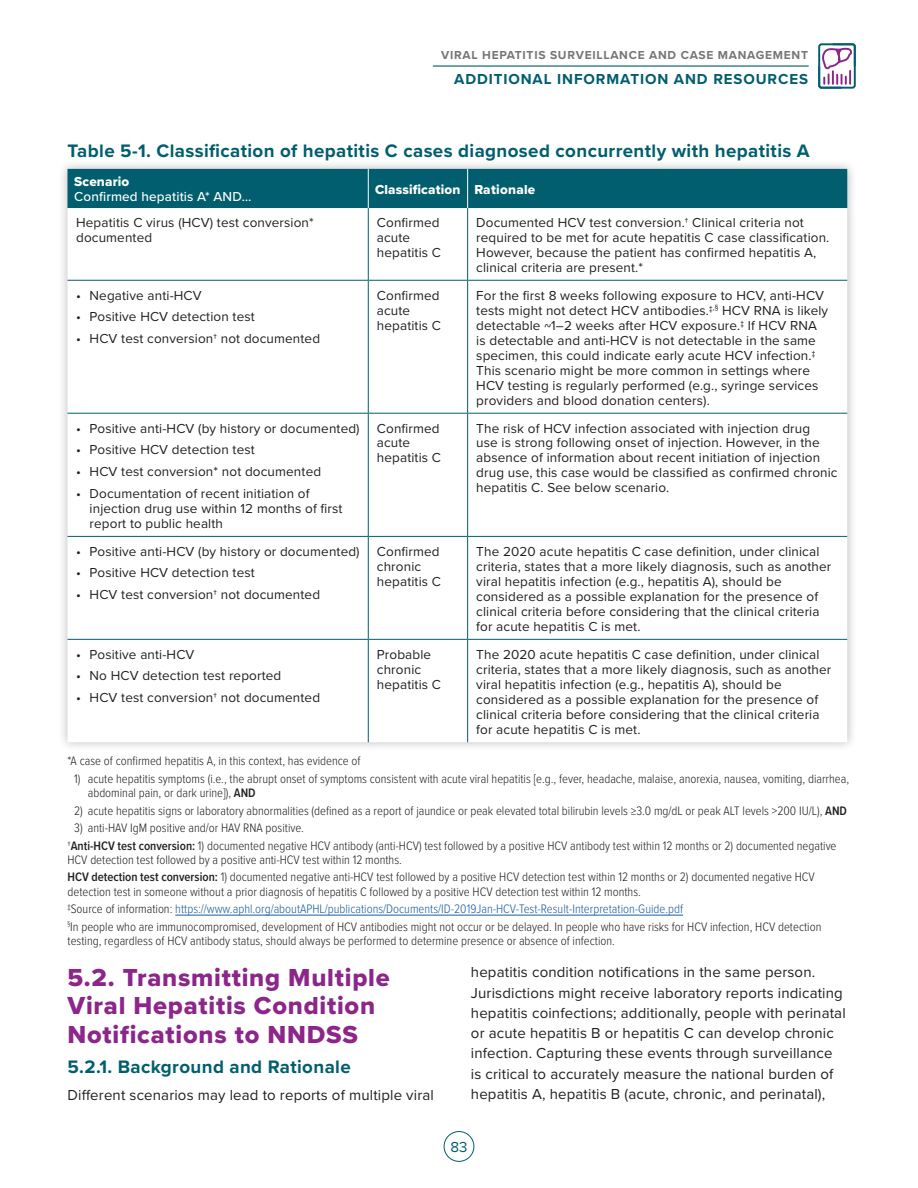
<style>
.page{position:relative;width:918px;height:1188px;background:#fff}
.page>*{position:absolute;margin:0;border:0;box-sizing:border-box;transform-origin:0 0}
.t1{font:25.5px/28.5px "Proxima Nova Extrabld";letter-spacing:.03em;color:#8c268a}
.t2{font:700 18.75px "Proxima Nova";letter-spacing:.02em;color:#005e6e}
.t3{font:15px/20.2px "Proxima Nova";letter-spacing:.01em;color:#231f20}
.t4{font:700 15px "Proxima Nova";letter-spacing:.06em;color:#005e6e}
.t5{font:15px "Proxima Nova";color:#005e6e}
.t6{font:13.5px/15px "Proxima Nova";letter-spacing:.01em;color:#231f20}
.t7{font:13.5px "Proxima Nova Extrabld";letter-spacing:.01em;color:#fff}
.t8{font:500 13.5px "Proxima Nova";letter-spacing:.01em;color:#fff}
.t9{font:300 12.75px/14.2px "Proxima Nova Cond";color:#231f20}
.t10{font:700 12px "Proxima Nova";letter-spacing:.06em;color:#777677}
.s1{font-weight:600}
.s2{color:#175d9e}
</style>
<div class="page">
<div style="left:58px;top:159px;width:799px;height:593px;background:#231f20;opacity:.3"></div>
<div style="left:68px;top:169px;width:779px;height:39px;background:#005e6e"></div>
<svg style="left:68px;top:208px;width:779px;height:534px"></svg>
<hr style="left:68px;top:536px;width:300px;height:1px;background:#005e6e">
<hr style="left:368px;top:536px;width:100px;height:1px;background:#005e6e">
<hr style="left:468px;top:536px;width:379px;height:1px;background:#005e6e">
<hr style="left:368px;top:169px;width:1px;height:39px;background:#fff">
<hr style="left:467px;top:169px;width:1px;height:39px;background:#fff">
<hr style="left:368px;top:208px;width:1px;height:72px;background:#005e6e">
<hr style="left:467px;top:208px;width:1px;height:72px;background:#005e6e">
<hr style="left:68px;top:280px;width:300px;height:1px;background:#005e6e">
<hr style="left:368px;top:280px;width:100px;height:1px;background:#005e6e">
<hr style="left:368px;top:281px;width:1px;height:132px;background:#005e6e">
<hr style="left:468px;top:280px;width:379px;height:1px;background:#005e6e">
<hr style="left:467px;top:281px;width:1px;height:132px;background:#005e6e">
<hr style="left:368px;top:414px;width:1px;height:122px;background:#005e6e">
<hr style="left:467px;top:414px;width:1px;height:122px;background:#005e6e">
<hr style="left:368px;top:537px;width:1px;height:102px;background:#005e6e">
<hr style="left:467px;top:537px;width:1px;height:102px;background:#005e6e">
<hr style="left:368px;top:640px;width:1px;height:102px;background:#005e6e">
<hr style="left:467px;top:640px;width:1px;height:102px;background:#005e6e">
<hr style="left:68px;top:413px;width:300px;height:1px;background:#005e6e">
<hr style="left:368px;top:413px;width:100px;height:1px;background:#005e6e">
<hr style="left:468px;top:413px;width:379px;height:1px;background:#005e6e">
<hr style="left:68px;top:639px;width:300px;height:1px;background:#005e6e">
<hr style="left:368px;top:639px;width:100px;height:1px;background:#005e6e">
<hr style="left:468px;top:639px;width:379px;height:1px;background:#005e6e">
<hr style="left:175px;top:915px;width:508px;height:1px;background:#175d9e">
<div style="left:444px;top:1131px;width:30px;height:31px;border:1px solid #005e6e;border-radius:50%"></div>
<svg style="left:818px;top:43px;width:38px;height:46px"></svg>
<hr style="left:433px;top:65px;width:375px;height:2px;background:#005e6e">
<p class="t10" style="left:441px;top:46px;width:368px">VIRAL HEPATITIS SURVEILLANCE AND CASE MANAGEMENT</p>
<p class="t4" style="left:454px;top:68px;width:355px">ADDITIONAL INFORMATION AND RESOURCES</p>
<p class="t2" style="left:68px;top:136px;width:744px">Table 5-1. Classification of hepatitis C cases diagnosed concurrently with hepatitis A</p>
<p class="t7" style="left:74px;top:172px;width:57px">Scenario</p>
<p class="t8" style="left:74px;top:187px;width:179px">Confirmed hepatitis A* AND…</p>
<p class="t7" style="left:375px;top:179px;width:87px">Classification</p>
<p class="t7" style="left:474px;top:179px;width:62px">Rationale</p>
<p class="t6" style="left:76px;top:214px;width:239px">Hepatitis C virus (HCV) test conversion* documented</p>
<p class="t6" style="left:377px;top:214px;width:66px">Confirmed acute hepatitis C</p>
<p class="t6" style="left:476px;top:214px;width:355px">Documented HCV test conversion.† Clinical criteria not required to be met for acute hepatitis C case classification.<br>However, because the patient has confirmed hepatitis A, clinical criteria are present.*</p>
<p class="t6" style="left:76px;top:287px;width:127px">• Negative anti-HCV</p>
<p class="t6" style="left:76px;top:309px;width:180px">• Positive HCV detection test</p>
<p class="t6" style="left:76px;top:330px;width:245px">• HCV test conversion† not documented</p>
<p class="t6" style="left:377px;top:287px;width:66px">Confirmed acute hepatitis C</p>
<p class="t6" style="left:476px;top:287px;width:353px">For the first 8 weeks following exposure to HCV, anti-HCV tests might not detect HCV antibodies.‡<sup>,§</sup> HCV RNA is likely detectable ~1–2 weeks after HCV exposure.‡ If HCV RNA is detectable and anti-HCV is not detectable in the same specimen, this could indicate early acute HCV infection.‡ This scenario might be more common in settings where HCV testing is regularly performed (e.g., syringe services providers and blood donation centers).</p>
<p class="t6" style="left:76px;top:420px;width:285px">• Positive anti-HCV (by history or documented)</p>
<p class="t6" style="left:76px;top:442px;width:180px">• Positive HCV detection test</p>
<p class="t6" style="left:76px;top:463px;width:247px">• HCV test conversion* not documented</p>
<p class="t6" style="left:90px;top:485px;width:254px;text-indent:-14px">• Documentation of recent initiation of injection drug use within 12 months of first report to public health</p>
<p class="t6" style="left:76px;top:543px;width:285px">• Positive anti-HCV (by history or documented)</p>
<p class="t6" style="left:76px;top:565px;width:180px">• Positive HCV detection test</p>
<p class="t6" style="left:76px;top:587px;width:245px">• HCV test conversion† not documented</p>
<p class="t6" style="left:76px;top:646px;width:120px">• Positive anti-HCV</p>
<p class="t6" style="left:76px;top:668px;width:207px">• No HCV detection test reported</p>
<p class="t6" style="left:76px;top:690px;width:245px">• HCV test conversion† not documented</p>
<p class="t6" style="left:377px;top:420px;width:66px">Confirmed acute hepatitis C</p>
<p class="t6" style="left:476px;top:420px;width:363px">The risk of HCV infection associated with injection drug<br>use is strong following onset of injection. However, in the absence of information about recent initiation of injection drug use, this case would be classified as confirmed chronic hepatitis C. See below scenario.</p>
<p class="t6" style="left:377px;top:543px;width:66px">Confirmed chronic hepatitis C</p>
<p class="t6" style="left:476px;top:543px;width:357px">The 2020 acute hepatitis C case definition, under clinical criteria, states that a more likely diagnosis, such as another viral hepatitis infection (e.g., hepatitis A), should be considered as a possible explanation for the presence of clinical criteria before considering that the clinical criteria for acute hepatitis C is met.</p>
<p class="t6" style="left:377px;top:646px;width:66px">Probable chronic hepatitis C</p>
<p class="t6" style="left:476px;top:646px;width:357px">The 2020 acute hepatitis C case definition, under clinical criteria, states that a more likely diagnosis, such as another viral hepatitis infection (e.g., hepatitis A), should be considered as a possible explanation for the presence of clinical criteria before considering that the clinical criteria for acute hepatitis C is met.</p>
<p class="t9" style="left:68px;top:753px;width:295px">*A case of confirmed hepatitis A, in this context, has evidence of</p>
<p class="t9" style="left:88px;top:771px;width:763px;text-indent:-14px">1) acute hepatitis symptoms (i.e., the abrupt onset of symptoms consistent with acute viral hepatitis [e.g., fever, headache, malaise, anorexia, nausea, vomiting, diarrhea, abdominal pain, or dark urine]), <span class="s1">AND</span></p>
<p class="t9" style="left:74px;top:803px;width:774px">2) acute hepatitis signs or laboratory abnormalities (defined as a report of jaundice or peak elevated total bilirubin levels ≥3.0 mg/dL or peak ALT levels &gt;200 IU/L), <span class="s1">AND</span></p>
<p class="t9" style="left:74px;top:820px;width:231px">3) anti-HAV IgM positive and/or HAV RNA positive.</p>
<p class="t9" style="left:68px;top:838px;width:771px">†<span class="s1">Anti-HCV test conversion:</span> 1) documented negative HCV antibody (anti-HCV) test followed by a positive HCV antibody test within 12 months or 2) documented negative<br>HCV detection test followed by a positive anti-HCV test within 12 months.</p>
<p class="t9" style="left:68px;top:869px;width:749px"><span class="s1">HCV detection test conversion:</span> 1) documented negative anti-HCV test followed by a positive HCV detection test within 12 months or 2) documented negative HCV detection test in someone without a prior diagnosis of hepatitis C followed by a positive HCV detection test within 12 months.</p>
<p class="t9" style="left:68px;top:899px;width:755px;line-height:17.4px">‡Source of information: <span class="s2">https://www.aphl.org/aboutAPHL/publications/Documents/ID-2019Jan-HCV-Test-Result-Interpretation-Guide.pdf<br></span><sup>§</sup>In people who are immunocompromised, development of HCV antibodies might not occur or be delayed. In people who have risks for HCV infection, HCV detection</p>
<p class="t9" style="left:67px;top:933px;width:549px">testing, regardless of HCV antibody status, should always be performed to determine presence or absence of infection.</p>
<h3 class="t1" style="left:68px;top:963px;width:324px">5.2. Transmitting Multiple<br>Viral Hepatitis Condition<br>Notifications to NNDSS</h3>
<h4 class="t2" style="left:68px;top:1052px;width:285px">5.2.1. Background and Rationale</h4>
<p class="t3" style="left:68px;top:1084px;width:368px">Different scenarios may lead to reports of multiple viral</p>
<p class="t3" style="left:471px;top:962px;width:376px">hepatitis condition notifications in the same person.<br>Jurisdictions might receive laboratory reports indicating hepatitis coinfections; additionally, people with perinatal or acute hepatitis B or hepatitis C can develop chronic infection. Capturing these events through surveillance is critical to accurately measure the national burden of hepatitis A, hepatitis B (acute, chronic, and perinatal),</p>
<p class="t5" style="left:451px;top:1135px;width:19px">83</p>
</div>
